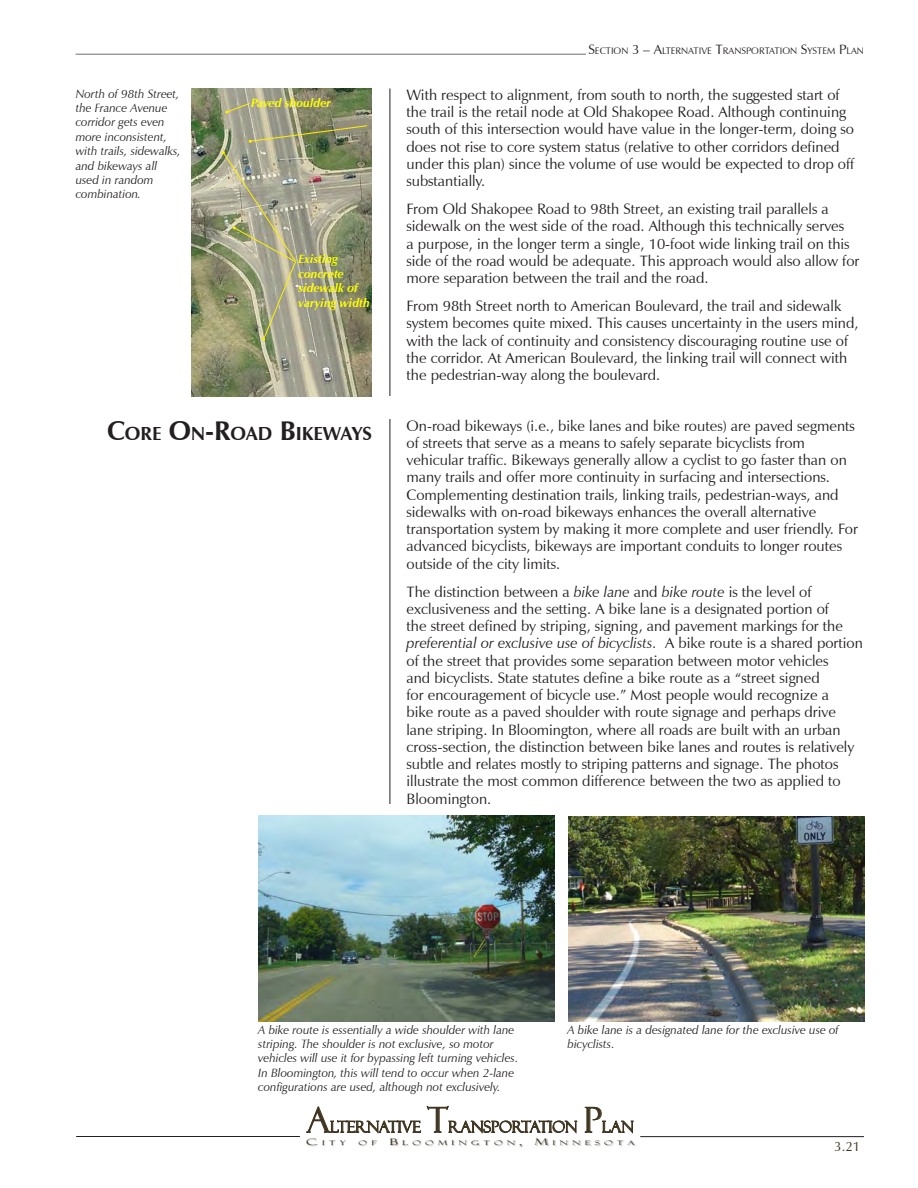
<style>
.page{position:relative;width:918px;height:1188px;background:#fff}
.page>*{position:absolute;margin:0;border:0;box-sizing:border-box;transform-origin:0 0}
.t1{font:34.8px "Felix Titling";color:#3e341f}
.t2{font:700 18.9px "Zapf Humanist 601 BT";color:#231f20}
.t3{font:15.45px "Felix Titling";color:#3e341f}
.t4{font:15px/17.2px "Zapf Humanist 601 BT";color:#231f20}
.t5{font:13.5px "Zapf Humanist 601 BT";color:#3e341f}
.t6{font:italic 12px/14.4px "Zapf Humanist 601 BT";color:#231f20}
.t7{font:italic 700 12px/14.4px "Zapf Humanist 601 BT";color:#ff0}
.t8{font:9.45px "Zapf Humanist 601 BT";color:#231f20}
.t9{font:6.45px "Felix Titling";letter-spacing:.415em;color:#3e341f;scale:1.63 1}
.s1{font-size:27px}
.s2{font-size:13.5px}
.s3{font-style:italic}
.s4{font-size:9.15px}
</style>
<div class="page">
<svg style="left:306px;top:1107px;width:115px;height:26px"></svg>
<svg style="left:427px;top:1106px;width:150px;height:27px"></svg>
<svg style="left:585px;top:1107px;width:49px;height:26px"></svg>
<div style="left:306px;top:1139px;width:359px;height:24px;background:#231f20;opacity:.32"></div>
<hr style="left:76px;top:1136px;width:224px;height:1px;background:#231f20">
<hr style="left:640px;top:1136px;width:224px;height:1px;background:#231f20">
<hr style="left:76px;top:54px;width:510px;height:1px;background:#6c6d70">
<hr style="left:390px;top:88px;width:1px;height:992px;background:#231f20">
<div style="left:373px;top:804px;width:33px;height:299px;background:#fff"></div>
<div style="left:344px;top:397px;width:76px;height:22px;background:#fff"></div>
<img style="left:259px;top:816px;width:296px;height:206px">
<img style="left:191px;top:88px;width:181px;height:309px">
<svg style="left:222px;top:151px;width:75px;height:190px;background:#a7a78a"></svg>
<svg style="left:249px;top:125px;width:119px;height:18px;background:#949571"></svg>
<svg style="left:225px;top:103px;width:26px;height:11px"></svg>
<img style="left:568px;top:816px;width:296px;height:205px">
<p class="t6" style="left:76px;top:86px;width:107px">North of 98th Street, the France Avenue corridor gets even more inconsistent, with trails, sidewalks, and bikeways all used in random combination.</p>
<p class="t7" style="left:251px;top:95px;width:82px">Paved shoulder</p>
<p class="t7" style="left:299px;top:252px;width:73px">Existing concrete sidewalk of varying width</p>
<p class="t2" style="left:107px;top:422px;width:265px"><span class="s1">C</span>ORE <span class="s1">O</span>N<span class="s1">-R</span>OAD <span class="s1">B</span> IKEWAYS</p>
<p class="t8" style="left:588px;top:45px;width:277px"><span class="s2">S</span>ECTION <span class="s2">3 – A</span>LTERNATIVE <span class="s2">T</span>RANSPORTATION <span class="s2">S</span>YSTEM <span class="s2">P</span>LAN</p>
<p class="t4" style="left:406px;top:86px;width:449px">With respect to alignment, from south to north, the suggested start of the trail is the retail node at Old Shakopee Road. Although continuing south of this intersection would have value in the longer-term, doing so does not rise to core system status (relative to other corridors defined under this plan) since the volume of use would be expected to drop off substantially.</p>
<p class="t4" style="left:406px;top:200px;width:455px">From Old Shakopee Road to 98th Street, an existing trail parallels a sidewalk on the west side of the road. Although this technically serves<br>a purpose, in the longer term a single, 10-foot wide linking trail on this side of the road would be adequate. This approach would also allow for more separation between the trail and the road.</p>
<p class="t4" style="left:406px;top:297px;width:454px">From 98th Street north to American Boulevard, the trail and sidewalk system becomes quite mixed. This causes uncertainty in the users mind, with the lack of continuity and consistency discouraging routine use of the corridor. At American Boulevard, the linking trail will connect with the pedestrian-way along the boulevard.</p>
<p class="t4" style="left:406px;top:417px;width:453px">On-road bikeways (i.e., bike lanes and bike routes) are paved segments of streets that serve as a means to safely separate bicyclists from vehicular traffic. Bikeways generally allow a cyclist to go faster than on many trails and offer more continuity in surfacing and intersections.<br>Complementing destination trails, linking trails, pedestrian-ways, and sidewalks with on-road bikeways enhances the overall alternative transportation system by making it more complete and user friendly. For advanced bicyclists, bikeways are important conduits to longer routes outside of the city limits.</p>
<p class="t4" style="left:406px;top:583px;width:458px">The distinction between a <span class="s3">bike lane</span> and <span class="s3">bike route</span> is the level of exclusiveness and the setting. A bike lane is a designated portion of<br>the street defined by striping, signing, and pavement markings for the <span class="s3">preferential or exclusive use of bicyclists.</span> A bike route is a shared portion of the street that provides some separation between motor vehicles<br>and bicyclists. State statutes define a bike route as a “street signed<br>for encouragement of bicycle use.” Most people would recognize a<br>bike route as a paved shoulder with route signage and perhaps drive lane striping. In Bloomington, where all roads are built with an urban cross-section, the distinction between bike lanes and routes is relatively subtle and relates mostly to striping patterns and signage. The photos illustrate the most common difference between the two as applied to Bloomington.</p>
<p class="t6" style="left:258px;top:1022px;width:262px">A bike route is essentially a wide shoulder with lane striping. The shoulder is not exclusive, so motor vehicles will use it for bypassing left turning vehicles.<br>In Bloomington, this will tend to occur when 2-lane configurations are used, although not exclusively.</p>
<p class="t6" style="left:568px;top:1022px;width:273px">A bike lane is a designated lane for the exclusive use of bicyclists.</p>
<h1 class="t1" style="left:427px;top:1100px;width:23px">T</h1>
<h1 class="t1" style="left:306px;top:1100px;width:25px">A</h1>
<p class="t3" style="left:330px;top:1118px;width:92px">LTERNATIVE</p>
<p class="t3" style="left:448px;top:1118px;width:131px">RANSPORTATION</p>
<h1 class="t1" style="left:584px;top:1100px;width:17px">P</h1>
<p class="t3" style="left:602px;top:1118px;width:33px">LAN</p>
<p class="t9" style="left:306px;top:1139px;width:26px"><span class="s4">C</span> ITY</p>
<p class="t9" style="left:359px;top:1139px;width:13px">O F</p>
<p class="t9" style="left:390px;top:1139px;width:83px"><span class="s4">B</span> LOOMINGTON <span class="s4">,</span></p>
<p class="t9" style="left:535px;top:1139px;width:63px"><span class="s4">M</span>INNESOTA</p>
<p class="t5" style="left:834px;top:1138px;width:27px">3.21</p>
</div>
